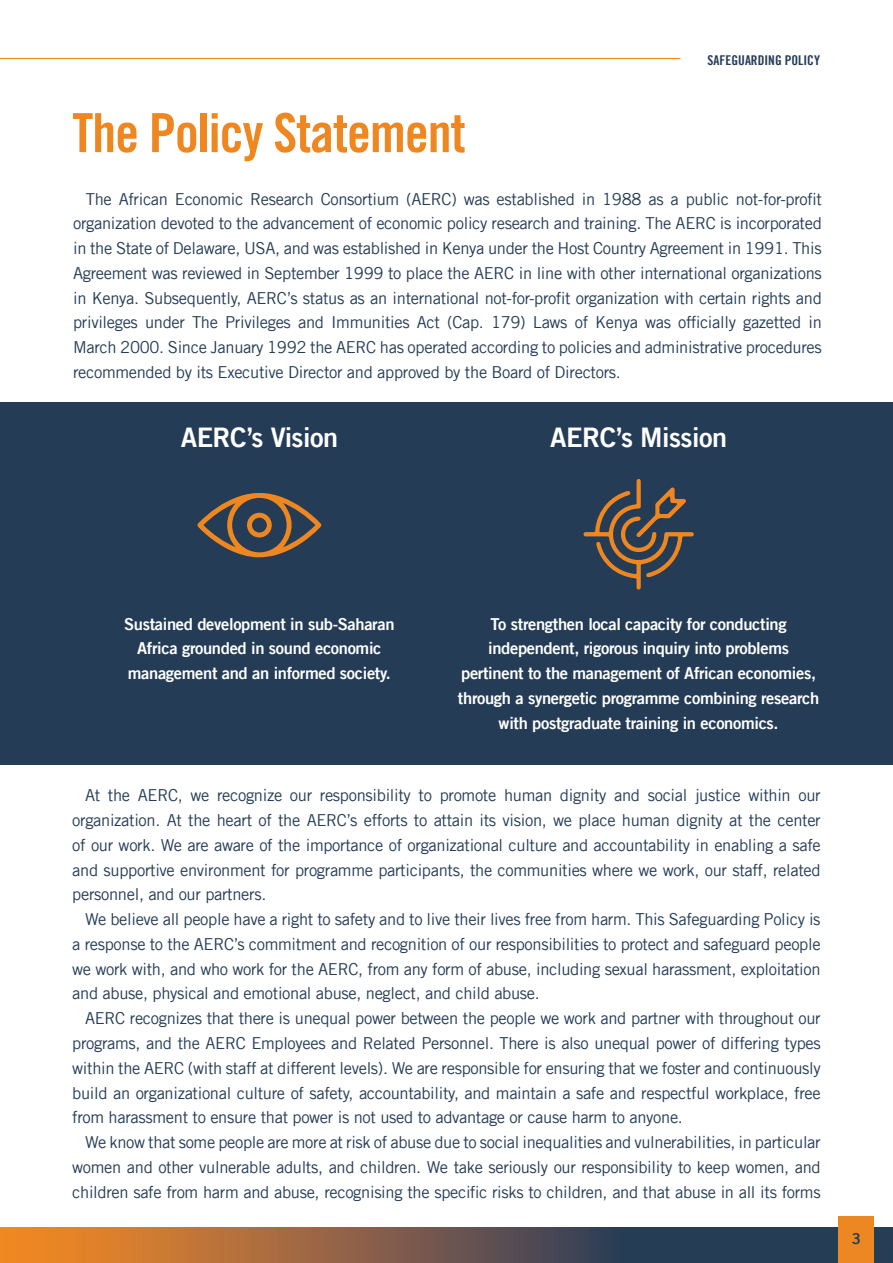
<style>
.page{position:relative;width:893px;height:1263px;background:#fff}
.page>*{position:absolute;margin:0;border:0;box-sizing:border-box;transform-origin:0 0}
.t1{font:54px "Trade Gothic LT Bold Cond Twenty";letter-spacing:-.02em;color:#ef8721}
.t2{font:27px "Trade Gothic LT Bold Two";letter-spacing:-.02em;color:#fff}
.Body{font:16.5px/24.8px "Trade Gothic LT";letter-spacing:-.02em;color:#253c56;text-align:justify}
.t3{font:16.5px/24.8px "Trade Gothic LT Bold Two";letter-spacing:-.02em;color:#fff;text-align:center}
.t4{font:15px "Trade Gothic LT Bold Two";color:#253c56}
.t5{font:13.5px "Trade Gothic LT Bold Cond Twenty";color:#253c56}
</style>
<div class="page">
<svg style="left:0;top:1227px;width:893px;height:36px;background:#795a46"></svg>
<div style="left:839px;top:1216px;width:35px;height:47px;background:#ed8721"></div>
<hr style="left:0;top:58px;width:680px;height:1px;background:#ed8721">
<div style="left:0;top:402px;width:893px;height:363px;background:#253c56"></div>
<svg style="left:197px;top:493px;width:125px;height:64px"></svg>
<svg style="left:583px;top:479px;width:111px;height:110px"></svg>
<p class="t5" style="left:707px;top:52px;width:114px">SAFEGUARDING POLICY</p>
<p class="t1" style="left:72px;top:100px;width:395px">The Policy Statement</p>
<p class="Body" style="left:73px;top:186px;width:750px;text-indent:13px">The African Economic Research Consortium (AERC) was established in 1988 as a public not-for-profit organization devoted to the advancement of economic policy research and training. The AERC is incorporated in the State of Delaware, USA, and was established in Kenya under the Host Country Agreement in 1991. This Agreement was reviewed in September 1999 to place the AERC in line with other international organizations in Kenya. Subsequently, AERC’s status as an international not-for-profit organization with certain rights and privileges under The Privileges and Immunities Act (Cap. 179) Laws of Kenya was officially gazetted in March 2000. Since January 1992 the AERC has operated according to policies and administrative procedures recommended by its Executive Director and approved by the Board of Directors.</p>
<p class="t2" style="left:181px;top:420px;width:159px">AERC’s Vision</p>
<p class="t2" style="left:550px;top:420px;width:178px">AERC’s Mission</p>
<p class="t3" style="left:124px;top:611px;width:272px">Sustained development in sub-Saharan<br>Africa grounded in sound economic management and an informed society.</p>
<p class="t3" style="left:458px;top:611px;width:363px">To strengthen local capacity for conducting independent, rigorous inquiry into problems pertinent to the management of African economies, through a synergetic programme combining research with postgraduate training in economics.</p>
<p class="Body" style="left:72px;top:783px;width:750px;text-indent:13px">At the AERC, we recognize our responsibility to promote human dignity and social justice within our organization. At the heart of the AERC’s efforts to attain its vision, we place human dignity at the center of our work. We are aware of the importance of organizational culture and accountability in enabling a safe and supportive environment for programme participants, the communities where we work, our staff, related personnel, and our partners.</p>
<p class="Body" style="left:72px;top:907px;width:750px;text-indent:13px">We believe all people have a right to safety and to live their lives free from harm. This Safeguarding Policy is a response to the AERC’s commitment and recognition of our responsibilities to protect and safeguard people we work with, and who work for the AERC, from any form of abuse, including sexual harassment, exploitation and abuse, physical and emotional abuse, neglect, and child abuse.</p>
<p class="Body" style="left:72px;top:1006px;width:750px;text-indent:13px">AERC recognizes that there is unequal power between the people we work and partner with throughout our programs, and the AERC Employees and Related Personnel. There is also unequal power of differing types within the AERC (with staff at different levels). We are responsible for ensuring that we foster and continuously build an organizational culture of safety, accountability, and maintain a safe and respectful workplace, free from harassment to ensure that power is not used to advantage or cause harm to anyone.</p>
<p class="Body" style="left:72px;top:1129px;width:750px;text-indent:13px">We know that some people are more at risk of abuse due to social inequalities and vulnerabilities, in particular women and other vulnerable adults, and children. We take seriously our responsibility to keep women, and children safe from harm and abuse, recognising the specific risks to children, and that abuse in all its forms</p>
<p class="t4" style="left:852px;top:1229px;width:11px">3</p>
</div>
